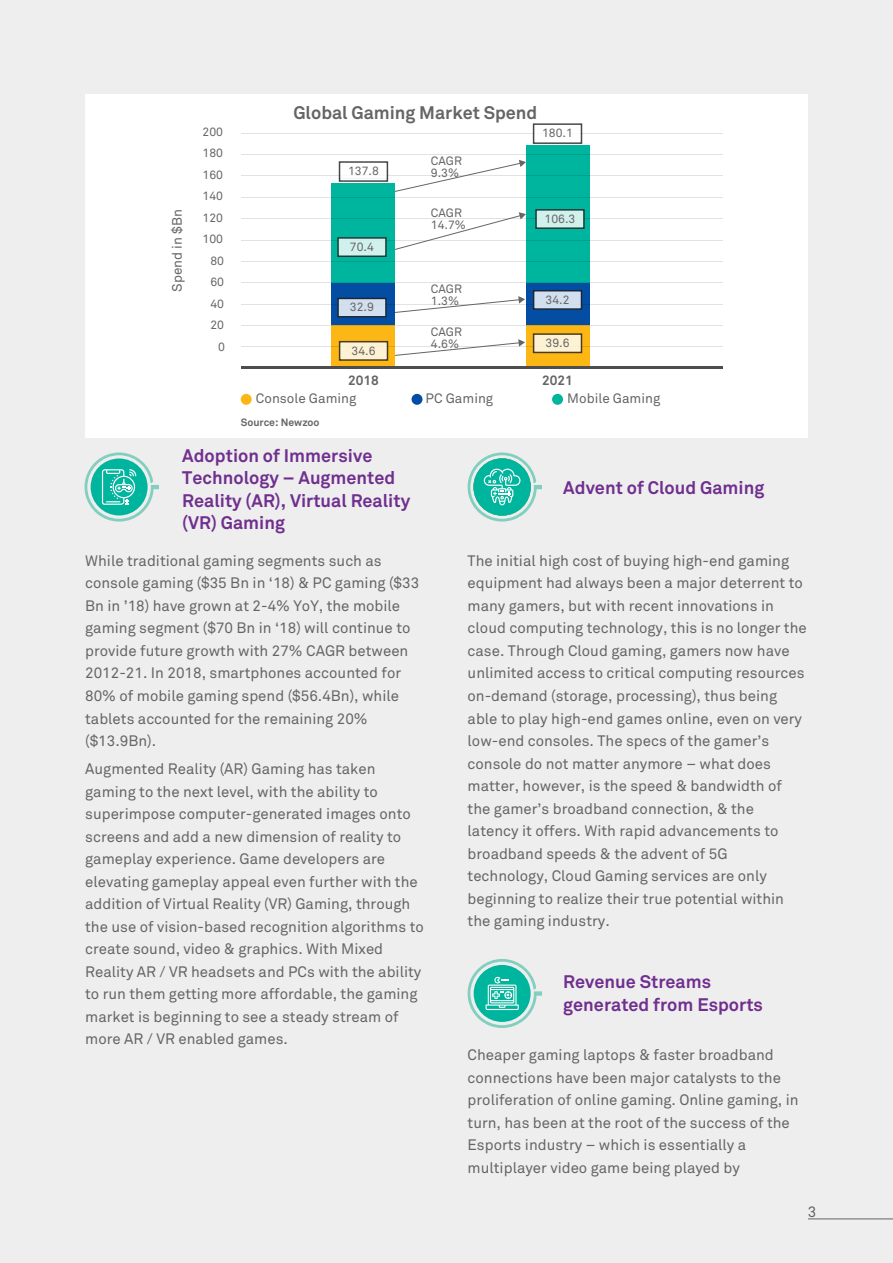
<style>
.page{position:relative;width:893px;height:1263px;background:#eee}
.page>*{position:absolute;margin:0;border:0;box-sizing:border-box;transform-origin:0 0}
.t1{font:700 18px/22.5px "Wipro Akkurat";color:#702f8f}
.t2{font:700 18px "Wipro Akkurat";color:#656565}
.t3{font:15px/22.5px "Wipro Akkurat";color:#656565}
.t4{font:13.5px "Wipro Akkurat";color:#656565}
.t5{font:700 13.5px "Wipro Akkurat";color:#656565}
.t6{font:12px/12px "Wipro Akkurat";color:#656565}
.t7{font:700 10.5px "Wipro Akkurat";color:#656565}
</style>
<div class="page">
<hr style="left:808px;top:1218px;width:85px;height:1px;background:#656565">
<svg style="left:85px;top:452px;width:74px;height:70px"></svg>
<svg style="left:468px;top:452px;width:74px;height:70px"></svg>
<svg style="left:468px;top:959px;width:74px;height:69px"></svg>
<div style="left:85px;top:94px;width:723px;height:343px;background:#fff"></div>
<div style="left:332px;top:184px;width:63px;height:183px;background:#00b59d"></div>
<div style="left:332px;top:283px;width:63px;height:84px;background:#034ea2"></div>
<div style="left:332px;top:325px;width:63px;height:42px;background:#fcb715"></div>
<div style="left:526px;top:145px;width:63px;height:222px;background:#00b59d"></div>
<div style="left:526px;top:283px;width:63px;height:84px;background:#034ea2"></div>
<div style="left:526px;top:325px;width:63px;height:42px;background:#fcb715"></div>
<hr style="left:241px;top:346px;width:482px;height:1px;background:#e2e2e2">
<hr style="left:241px;top:325px;width:482px;height:1px;background:#e2e2e2">
<hr style="left:241px;top:304px;width:482px;height:1px;background:#e2e2e2">
<hr style="left:241px;top:282px;width:482px;height:1px;background:#e2e2e2">
<hr style="left:241px;top:261px;width:482px;height:1px;background:#e2e2e2">
<hr style="left:241px;top:240px;width:482px;height:1px;background:#e2e2e2">
<hr style="left:241px;top:218px;width:482px;height:1px;background:#e2e2e2">
<hr style="left:241px;top:197px;width:482px;height:1px;background:#e2e2e2">
<hr style="left:241px;top:176px;width:482px;height:1px;background:#e2e2e2">
<hr style="left:241px;top:154px;width:482px;height:1px;background:#e2e2e2">
<hr style="left:241px;top:133px;width:482px;height:1px;background:#e2e2e2">
<hr style="left:241px;top:367px;width:482px;height:2px;background:#4d4d4d">
<div style="left:339px;top:161px;width:49px;height:21px;background:#fff"></div>
<div style="left:533px;top:123px;width:49px;height:21px;background:#fff;border:2px solid #221e20"></div>
<div style="left:337px;top:237px;width:50px;height:20px;background:#d1f1ed;border:2px solid #221e20"></div>
<div style="left:339px;top:341px;width:49px;height:20px;background:#fef2d4;border:2px solid #221e20"></div>
<div style="left:535px;top:209px;width:50px;height:20px;background:#d1f1ed;border:2px solid #221e20"></div>
<div style="left:533px;top:290px;width:49px;height:20px;background:#d1dfee;border:2px solid #221e20"></div>
<div style="left:533px;top:333px;width:49px;height:20px;background:#fef2d4;border:2px solid #221e20"></div>
<div style="left:241px;top:394px;width:11px;height:11px;background:#fcb715;border-radius:50%"></div>
<div style="left:412px;top:394px;width:10px;height:11px;background:#034ea2;border-radius:50%"></div>
<div style="left:552px;top:394px;width:11px;height:11px;background:#00b59d;border-radius:50%"></div>
<svg style="left:394px;top:160px;width:132px;height:32px"></svg>
<svg style="left:394px;top:212px;width:132px;height:38px"></svg>
<svg style="left:394px;top:296px;width:131px;height:17px"></svg>
<svg style="left:394px;top:339px;width:131px;height:17px"></svg>
<div style="left:337px;top:298px;width:50px;height:20px;background:#d1dfee;border:2px solid #221e20"></div>
<p class="t4" style="left:169px;top:292px;width:84px;rotate:-90deg">Spend in $Bn</p>
<p class="t6" style="left:203px;top:126px;width:22px">200</p>
<p class="t6" style="left:203px;top:147px;width:22px">180</p>
<p class="t6" style="left:203px;top:169px;width:22px">160</p>
<p class="t6" style="left:203px;top:190px;width:22px">140</p>
<p class="t6" style="left:203px;top:212px;width:22px">120</p>
<p class="t6" style="left:203px;top:233px;width:22px">100</p>
<p class="t6" style="left:210px;top:255px;width:15px">80</p>
<p class="t6" style="left:210px;top:276px;width:15px">60</p>
<p class="t6" style="left:210px;top:297px;width:15px">40</p>
<p class="t6" style="left:210px;top:319px;width:15px">20</p>
<p class="t6" style="left:218px;top:340px;width:8px">0</p>
<p class="t2" style="left:293px;top:102px;width:246px">Global Gaming Market Spend</p>
<p class="t6" style="left:348px;top:165px;width:32px">137.8</p>
<p class="t6" style="left:350px;top:241px;width:26px">70.4</p>
<p class="t6" style="left:350px;top:301px;width:26px">32.9</p>
<p class="t6" style="left:351px;top:344px;width:26px">34.6</p>
<p class="t6" style="left:431px;top:155px;width:33px">CAGR<br>9.3%</p>
<p class="t6" style="left:431px;top:207px;width:37px">CAGR<br>14.7%</p>
<p class="t6" style="left:431px;top:283px;width:33px">CAGR<br>1.3%</p>
<p class="t6" style="left:431px;top:326px;width:33px">CAGR<br>4.6%</p>
<p class="t6" style="left:542px;top:127px;width:32px">180.1</p>
<p class="t6" style="left:544px;top:213px;width:32px">106.3</p>
<p class="t6" style="left:545px;top:293px;width:26px">34.2</p>
<p class="t6" style="left:545px;top:337px;width:26px">39.6</p>
<p class="t5" style="left:348px;top:372px;width:32px">2018</p>
<p class="t5" style="left:542px;top:372px;width:32px">2021</p>
<p class="t4" style="left:256px;top:391px;width:102px">Console Gaming</p>
<p class="t4" style="left:426px;top:391px;width:69px">PC Gaming</p>
<p class="t4" style="left:567px;top:391px;width:95px">Mobile Gaming</p>
<p class="t7" style="left:241px;top:416px;width:80px">Source: Newzoo</p>
<p class="t1" style="left:182px;top:444px;width:229px">Adoption of Immersive<br>Technology – Augmented<br>Reality (AR), Virtual Reality (VR) Gaming</p>
<p class="t1" style="left:563px;top:476px;width:203px">Advent of Cloud Gaming</p>
<p class="t3" style="left:85px;top:549px;width:336px">While traditional gaming segments such as console gaming ($35 Bn in ‘18) &amp; PC gaming ($33<br>Bn in ’18) have grown at 2-4% YoY, the mobile gaming segment ($70 Bn in ‘18) will continue to provide future growth with 27% CAGR between 2012-21. In 2018, smartphones accounted for 80% of mobile gaming spend ($56.4Bn), while tablets accounted for the remaining 20% ($13.9Bn).</p>
<p class="t3" style="left:468px;top:549px;width:341px">The initial high cost of buying high-end gaming equipment had always been a major deterrent to many gamers, but with recent innovations in cloud computing technology, this is no longer the case. Through Cloud gaming, gamers now have unlimited access to critical computing resources on-demand (storage, processing), thus being able to play high-end games online, even on very low-end consoles. The specs of the gamer’s console do not matter anymore – what does matter, however, is the speed &amp; bandwidth of the gamer’s broadband connection, &amp; the latency it offers. With rapid advancements to broadband speeds &amp; the advent of 5G technology, Cloud Gaming services are only beginning to realize their true potential within the gaming industry.</p>
<p class="t3" style="left:85px;top:758px;width:340px">Augmented Reality (AR) Gaming has taken gaming to the next level, with the ability to superimpose computer-generated images onto screens and add a new dimension of reality to gameplay experience. Game developers are elevating gameplay appeal even further with the addition of Virtual Reality (VR) Gaming, through the use of vision-based recognition algorithms to create sound, video &amp; graphics. With Mixed Reality AR / VR headsets and PCs with the ability to run them getting more affordable, the gaming market is beginning to see a steady stream of more AR / VR enabled games.</p>
<p class="t1" style="left:563px;top:970px;width:201px">Revenue Streams generated from Esports</p>
<p class="t3" style="left:468px;top:1044px;width:332px">Cheaper gaming laptops &amp; faster broadband connections have been major catalysts to the proliferation of online gaming. Online gaming, in turn, has been at the root of the success of the Esports industry – which is essentially a multiplayer video game being played by</p>
<p class="t3" style="left:808px;top:1201px;width:10px">3</p>
</div>
